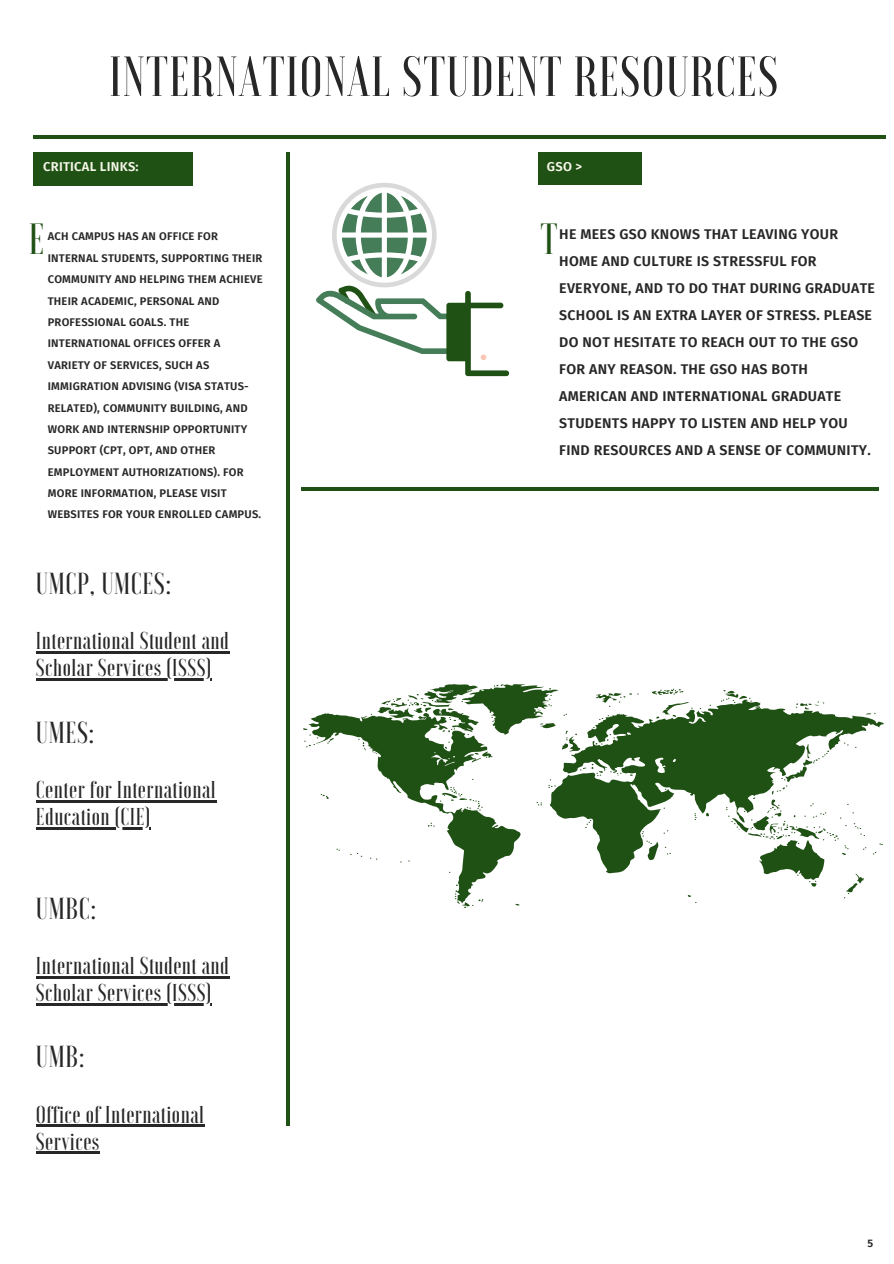
<style>
.page{position:relative;width:894px;height:1264px;background:#fff}
.page>*{position:absolute;margin:0;border:0;box-sizing:border-box;transform-origin:0 0}
.t1{font:500 56.25px "Voga";letter-spacing:.02em;color:#272727}
.t2{font:500 43.65px "Voga";color:#1f5014}
.t3{font:500 30.3px "Voga";letter-spacing:.02em;color:#272727}
.t4{font:500 24.3px/27px "Voga";letter-spacing:.02em;color:#272727}
.t5{font:600 14.1px/27px "Fira Sans";letter-spacing:.02em;color:#272727}
.t6{font:600 12.9px "Fira Sans";letter-spacing:.02em;color:#f6f6e9}
.t7{font:600 11.1px/21.3px "Fira Sans";letter-spacing:.02em;color:#272727}
.t8{font:600 10.95px "Fira Sans";color:#272727}
</style>
<div class="page">
<hr style="left:33px;top:135px;width:852px;height:3px;background:#1f5014">
<hr style="left:286px;top:153px;width:3px;height:972px;background:#1f5014">
<div style="left:538px;top:152px;width:103px;height:33px;background:#1f5014"></div>
<div style="left:33px;top:152px;width:159px;height:33px;background:#1f5014"></div>
<hr style="left:301px;top:487px;width:577px;height:4px;background:#1f5014">
<svg style="left:316px;top:183px;width:193px;height:193px"></svg>
<svg style="left:303px;top:684px;width:580px;height:224px"></svg>
<hr style="left:36px;top:651px;width:193px;height:2px;background:#272727">
<hr style="left:36px;top:678px;width:176px;height:2px;background:#272727">
<hr style="left:36px;top:800px;width:81px;height:2px;background:#272727">
<hr style="left:117px;top:800px;width:99px;height:2px;background:#272727">
<hr style="left:36px;top:827px;width:115px;height:2px;background:#272727">
<hr style="left:36px;top:976px;width:193px;height:2px;background:#272727">
<hr style="left:36px;top:1003px;width:176px;height:2px;background:#272727">
<hr style="left:36px;top:1124px;width:168px;height:2px;background:#272727">
<hr style="left:36px;top:1151px;width:64px;height:2px;background:#272727">
<p class="t1" style="left:109px;top:48px;width:670px">INTERNATIONAL STUDENT RESOURCES</p>
<p class="t6" style="left:43px;top:159px;width:97px">CRITICAL LINKS:</p>
<p class="t6" style="left:546px;top:159px;width:37px">GSO &gt;</p>
<h4 class="t2" style="left:29px;top:217px;width:17px">E</h4>
<h1 class="t7" style="left:48px;top:226px;width:216px">ACH CAMPUS HAS AN OFFICE FOR<br>INTERNAL STUDENTS, SUPPORTING THEIR<br>COMMUNITY AND HELPING THEM ACHIEVE<br>THEIR ACADEMIC, PERSONAL AND<br>PROFESSIONAL GOALS. THE<br>INTERNATIONAL OFFICES OFFER A<br>VARIETY OF SERVICES, SUCH AS<br>IMMIGRATION ADVISING (VISA STATUS-<br>RELATED), COMMUNITY BUILDING, AND<br>WORK AND INTERNSHIP OPPORTUNITY<br>SUPPORT (CPT, OPT, AND OTHER<br>EMPLOYMENT AUTHORIZATIONS). FOR<br>MORE INFORMATION, PLEASE VISIT<br>WEBSITES FOR YOUR ENROLLED CAMPUS.</h1>
<h3 class="t3" style="left:36px;top:568px;width:137px">UMCP, UMCES:</h3>
<h3 class="t4" style="left:36px;top:627px;width:194px">International Student and<br>Scholar Services (ISSS)</h3>
<h3 class="t3" style="left:36px;top:717px;width:60px">UMES:</h3>
<h3 class="t4" style="left:36px;top:776px;width:181px">Center for International<br>Education (CIE)</h3>
<h3 class="t3" style="left:36px;top:893px;width:62px">UMBC:</h3>
<h3 class="t4" style="left:36px;top:951px;width:194px">International Student and<br>Scholar Services (ISSS)</h3>
<h3 class="t3" style="left:36px;top:1041px;width:50px">UMB:</h3>
<h3 class="t4" style="left:36px;top:1100px;width:169px">Office of International<br>Services</h3>
<p class="t2" style="left:540px;top:217px;width:19px">T</p>
<h4 class="t5" style="left:559px;top:221px;width:317px">HE MEES GSO KNOWS THAT LEAVING YOUR HOME AND CULTURE IS STRESSFUL FOR EVERYONE, AND TO DO THAT DURING GRADUATE SCHOOL IS AN EXTRA LAYER OF STRESS. PLEASE DO NOT HESITATE TO REACH OUT TO THE GSO FOR ANY REASON. THE GSO HAS BOTH AMERICAN AND INTERNATIONAL GRADUATE STUDENTS HAPPY TO LISTEN AND HELP YOU FIND RESOURCES AND A SENSE OF COMMUNITY.</h4>
<h4 class="t8" style="left:867px;top:1236px;width:7px">5</h4>
</div>
